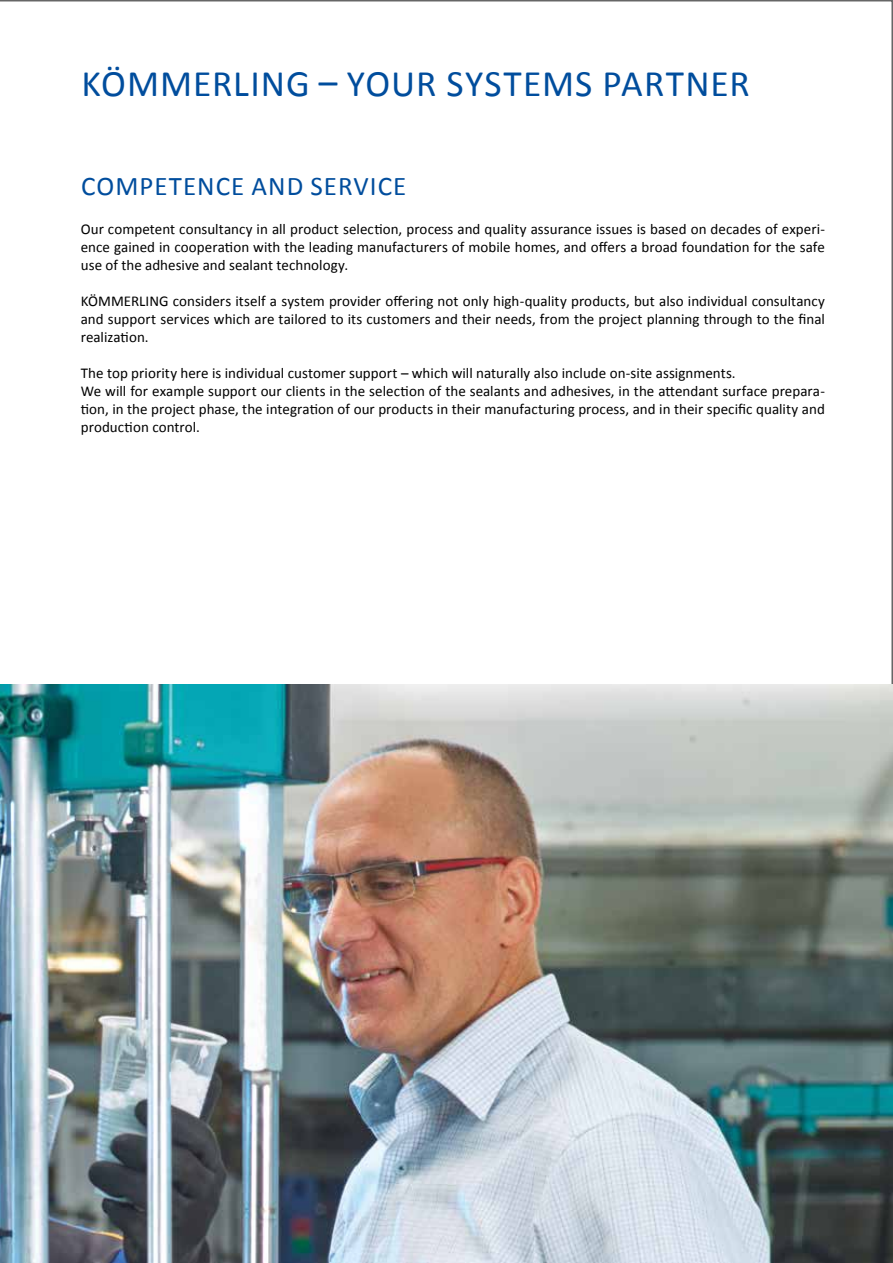
<style>
.page{position:relative;width:893px;height:1263px;background:#fff}
.page>*{position:absolute;margin:0;border:0;box-sizing:border-box;transform-origin:0 0}
.t1{font:37.5px "Calibri";letter-spacing:.025em;color:#004d9d}
.t2{font:27px "Calibri";letter-spacing:.04em;color:#004d9d}
.t3{font:15px/18px "Calibri";letter-spacing:.005em;color:#000;text-align:justify}
</style>
<div class="page">
<img style="left:0;top:685px;width:893px;height:578px">
<h1 class="t1" style="left:82px;top:60px;width:670px">KÖMMERLING – YOUR SYSTEMS PARTNER</h1>
<h2 class="t2" style="left:81px;top:169px;width:327px">COMPETENCE AND SERVICE</h2>
<p class="t3" style="left:81px;top:220px;width:746px">Our competent consultancy in all product selection, process and quality assurance issues is based on decades of experi&shy;ence gained in cooperation with the leading manufacturers of mobile homes, and offers a broad foundation for the safe use of the adhesive and sealant technology.</p>
<p class="t3" style="left:81px;top:292px;width:746px">KÖMMERLING considers itself a system provider offering not only high-quality products, but also individual consultancy and support services which are tailored to its customers and their needs, from the project planning through to the final realization.</p>
<p class="t3" style="left:81px;top:364px;width:746px;text-align:left">The top priority here is individual customer support – which will naturally also include on-site assignments.<br>We will for example support our clients in the selection of the sealants and adhesives, in the attendant surface prepara&shy;tion, in the project phase, the integration of our products in their manufacturing process, and in their specific quality and production control.</p>
</div>
